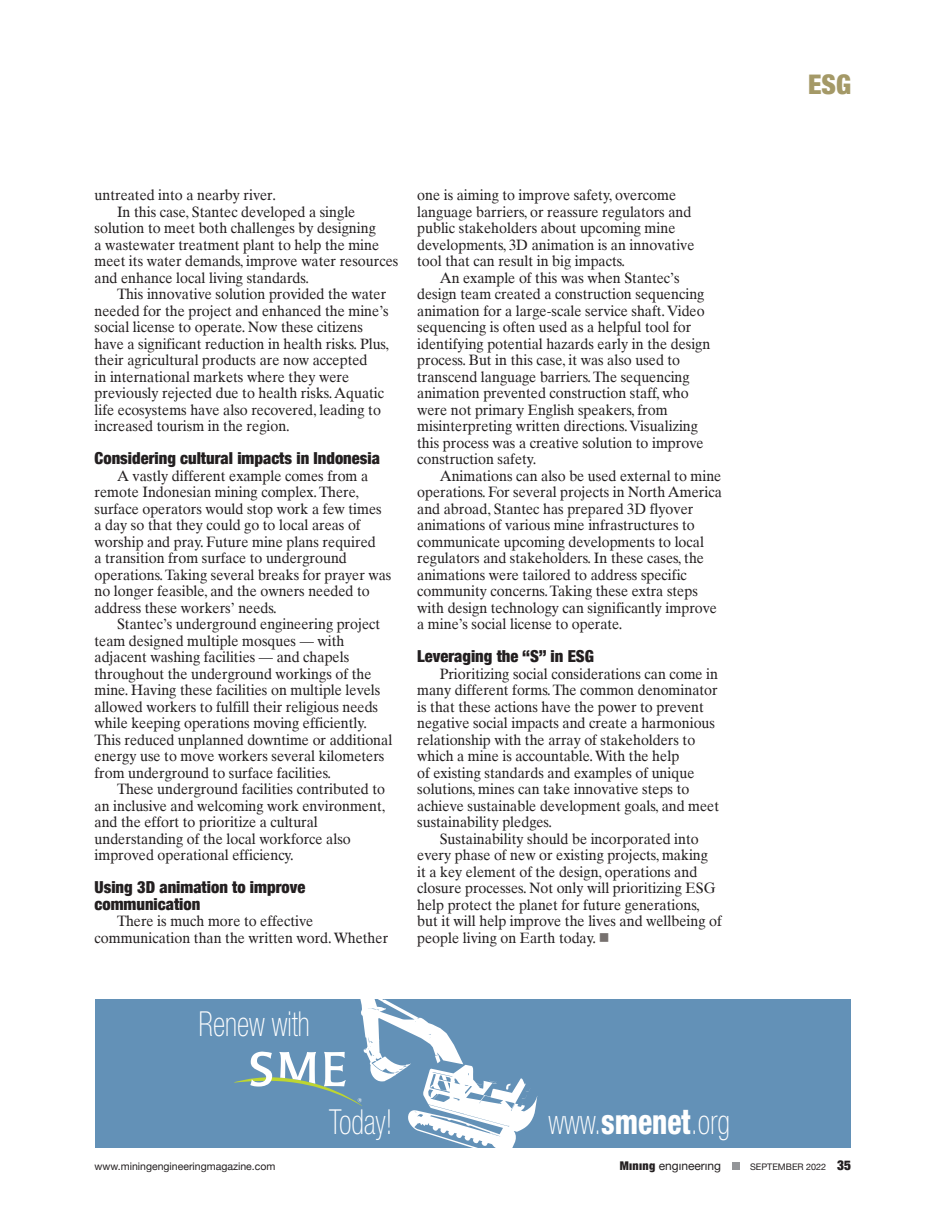
<style>
.page{position:relative;width:932px;height:1229px;background:#fff}
.page>*{position:absolute;margin:0;border:0;box-sizing:border-box;transform-origin:0 0}
.Body_Text{font:100 condensed 34.5px "Helvetica Neue LT Std";color:#fff;scale:.85 1}
.t1{font:900 condensed 27px "Helvetica Neue";color:#a49967}
.Break_Header{font:900 condensed 16.5px/16.5px "Helvetica Neue";color:#231f20}
.Body_Text-2{font:15px/16.5px "Times Ten";color:#231f20;scale:.95 1}
.t2{font:12px "Helvetica Neue";color:#231f20}
.t3{font:10.5px "Helvetica Neue";color:#231f20}
.t4{font:9px "Helvetica Neue";color:#231f20}
.s1{color:#76706e}
.s2{font-weight:800}
.s3{font-weight:900;font-stretch:condensed}
.s4{font-weight:900;font-stretch:condensed;font-size:13.5px}
</style>
<div class="page">
<div style="left:731px;top:1162px;width:8px;height:8px;background:#939598"></div>
<div style="left:95px;top:999px;width:756px;height:149px;background:#6391b7"></div>
<svg style="left:234px;top:999px;width:303px;height:149px"></svg>
<p class="Body_Text-2" style="left:94px;top:188px;width:193px">untreated into a nearby river.</p>
<p class="Body_Text-2" style="left:94px;top:204px;width:321px;text-indent:22px">In this case, Stantec developed a single solution to meet both challenges by designing<br>a wastewater treatment plant to help the mine meet its water demands, improve water resources and enhance local living standards.</p>
<p class="Body_Text-2" style="left:94px;top:287px;width:311px;text-indent:22px">This innovative solution provided the water needed for the project and enhanced the mine’s social license to operate. Now these citizens have a significant reduction in health risks. Plus, their agricultural products are now accepted<br>in international markets where they were previously rejected due to health risks. Aquatic life ecosystems have also recovered, leading to increased tourism in the region.</p>
<p class="Break_Header" style="left:94px;top:450px;width:287px">Considering cultural impacts in Indonesia</p>
<p class="Body_Text-2" style="left:94px;top:468px;width:314px;text-indent:22px">A vastly different example comes from a remote Indonesian mining complex. There, surface operators would stop work a few times a day so that they could go to local areas of worship and pray. Future mine plans required<br>a transition from surface to underground operations. Taking several breaks for prayer was no longer feasible, and the owners needed to address these workers’ needs.</p>
<p class="Body_Text-2" style="left:94px;top:617px;width:315px;text-indent:22px">Stantec’s underground engineering project team designed multiple mosques — with adjacent washing facilities — and chapels throughout the underground workings of the mine. Having these facilities on multiple levels allowed workers to fulfill their religious needs while keeping operations moving efficiently.<br>This reduced unplanned downtime or additional energy use to move workers several kilometers from underground to surface facilities.</p>
<p class="Body_Text-2" style="left:94px;top:782px;width:307px;text-indent:22px">These underground facilities contributed to an inclusive and welcoming work environment, and the effort to prioritize a cultural understanding of the local workforce also improved operational efficiency.</p>
<p class="Break_Header" style="left:94px;top:879px;width:212px">Using 3D animation to improve communication</p>
<p class="Body_Text-2" style="left:94px;top:914px;width:310px;text-indent:22px">There is much more to effective communication than the written word. Whether</p>
<p class="Body_Text-2" style="left:417px;top:188px;width:293px">one is aiming to improve safety, overcome language barriers, or reassure regulators and public stakeholders about upcoming mine developments, 3D animation is an innovative tool that can result in big impacts.</p>
<p class="Body_Text-2" style="left:417px;top:270px;width:310px;text-indent:22px">An example of this was when Stantec’s design team created a construction sequencing animation for a large-scale service shaft. Video sequencing is often used as a helpful tool for identifying potential hazards early in the design process. But in this case, it was also used to transcend language barriers. The sequencing animation prevented construction staff, who were not primary English speakers, from misinterpreting written directions. Visualizing this process was a creative solution to improve construction safety.</p>
<p class="Body_Text-2" style="left:417px;top:468px;width:322px;text-indent:22px">Animations can also be used external to mine operations. For several projects in North America and abroad, Stantec has prepared 3D flyover animations of various mine infrastructures to communicate upcoming developments to local regulators and stakeholders. In these cases, the animations were tailored to address specific community concerns. Taking these extra steps with design technology can significantly improve a mine’s social license to operate.</p>
<p class="Break_Header" style="left:417px;top:648px;width:178px">Leveraging the “S” in ESG</p>
<p class="Body_Text-2" style="left:417px;top:666px;width:319px;text-indent:22px">Prioritizing social considerations can come in many different forms. The common denominator is that these actions have the power to prevent negative social impacts and create a harmonious relationship with the array of stakeholders to which a mine is accountable. With the help<br>of existing standards and examples of unique solutions, mines can take innovative steps to achieve sustainable development goals, and meet sustainability pledges.</p>
<p class="Body_Text-2" style="left:417px;top:831px;width:322px;text-indent:22px">Sustainability should be incorporated into every phase of new or existing projects, making<br>it a key element of the design, operations and closure processes. Not only will prioritizing ESG help protect the planet for future generations, but it will help improve the lives and wellbeing of people living on Earth today. <span class="s1">■</span></p>
<p class="Body_Text" style="left:198px;top:1004px;width:132px">Renew with</p>
<p class="Body_Text" style="left:329px;top:1102px;width:76px">Today!</p>
<p class="Body_Text" style="left:548px;top:1102px;width:215px">www.<span class="s2">smenet</span>.org</p>
<h2 class="t1" style="left:808px;top:67px;width:45px">ESG</h2>
<p class="t3" style="left:94px;top:1160px;width:182px">www.miningengineeringmagazine.com</p>
<p class="t2" style="left:619px;top:1158px;width:103px"><span class="s3">Mınıng</span> engıneerıng</p>
<p class="t4" style="left:750px;top:1161px;width:102px">SEPTEMBER 2022 <span class="s4">35</span></p>
</div>
